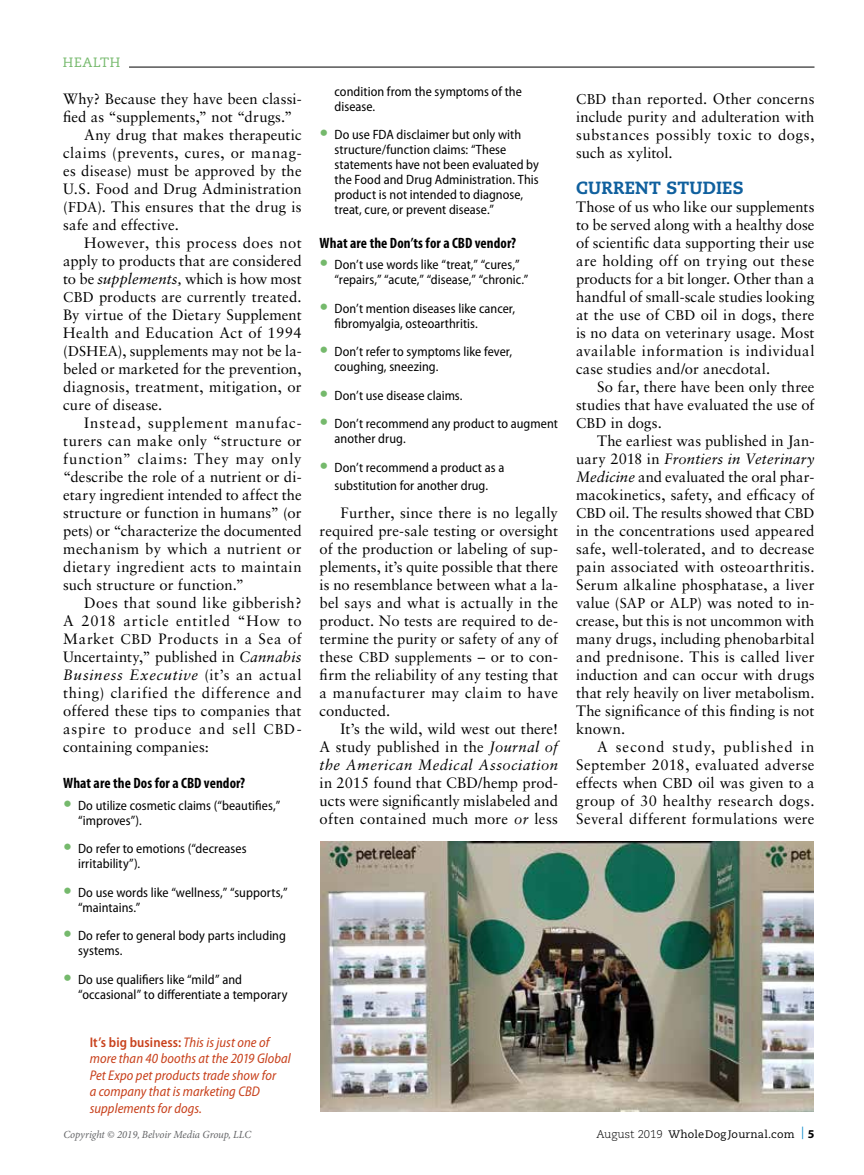
<style>
.page{position:relative;width:864px;height:1175px;background:#fff}
.page>*{position:absolute;margin:0;border:0;box-sizing:border-box;transform-origin:0 0}
.t1{font:800 17.7px "Caecilia LT Std";letter-spacing:.015em;color:#10609e}
.t2{font:15px/18px "Sabon LT Std";letter-spacing:.015em;color:#000;text-align:justify}
.t3{font:15px "Sabon LT Std";letter-spacing:.055em;color:#000}
.t4{font:15px "Sabon LT Std";letter-spacing:.035em;color:#000}
.t5{font:700 condensed 15px "Myriad Pro";letter-spacing:.005em;color:#000}
.t6{font:15px "Sabon LT Std";letter-spacing:.045em;color:#000}
.t7{font:15px "Sabon LT Std";letter-spacing:-.01em;color:#000}
.t8{font:15px "Sabon LT Std";letter-spacing:-.005em;color:#000}
.t9{font:italic 15px "Sabon LT Std";letter-spacing:.05em;color:#000}
.t10{font:italic semi-condensed 14.1px/16.5px "Myriad Pro";letter-spacing:.005em;color:#c8411c}
.t11{font:semi-condensed 13.5px/15px "Myriad Pro";letter-spacing:.005em;color:#000}
.t12{font:13.5px "Caecilia LT Std";letter-spacing:.05em;color:#75b96c}
.t13{font:italic 10.8px "Minion Pro";letter-spacing:-.01em;color:#636466}
.t14{font:10.8px "Caecilia LT Std";letter-spacing:.02em;color:#000}
.s1{font-size:14.25px}
.s2{font-style:italic}
.s3{font-style:normal}
.s4{font-family:"Sabon LT Std";font-stretch:normal;font-size:18px;color:#75b96c}
.s5{font-weight:600;font-style:normal}
.s6{font-weight:300;font-size:11.25px}
.s7{font-family:"Minion Pro";font-size:12.45px;color:#0085c8}
.s8{font-family:"Myriad Pro";font-weight:700;font-size:12px}
</style>
<div class="page">
<hr style="left:129px;top:67px;width:686px;height:1px;background:#000">
<img style="left:320px;top:841px;width:494px;height:270px">
<p class="t12" style="left:63px;top:55px;width:59px">health</p>
<p class="t2" style="left:63px;top:89px;width:240px">Why? Because they have been classi-</p>
<p class="t2" style="left:63px;top:107px;width:231px">fied as “supplements,” not “drugs.”</p>
<p class="t2" style="left:84px;top:125px;width:219px">Any drug that makes therapeutic</p>
<p class="t4" style="left:63px;top:143px;width:240px">claims (prevents, cures, or manag-</p>
<p class="t2" style="left:63px;top:161px;width:240px">es disease) must be approved by the</p>
<p class="t2" style="left:63px;top:179px;width:240px">U.S. Food and Drug Administration</p>
<p class="t2" style="left:63px;top:197px;width:240px">(<span class="s1">FDA</span>). This ensures that the drug is</p>
<p class="t2" style="left:63px;top:215px;width:117px">safe and effective.</p>
<p class="t4" style="left:84px;top:233px;width:219px">However, this process does not</p>
<p class="t2" style="left:63px;top:251px;width:240px">apply to products that are considered</p>
<p class="t7" style="left:63px;top:269px;width:240px">to be <span class="s2">supplements,</span> which is how most</p>
<p class="t2" style="left:63px;top:287px;width:240px"><span class="s1">CBD</span> products are currently treated.</p>
<p class="t2" style="left:63px;top:305px;width:240px">By virtue of the Dietary Supplement</p>
<p class="t2" style="left:63px;top:323px;width:240px">Health and Education Act of 1994</p>
<p class="t8" style="left:63px;top:341px;width:240px">(<span class="s1">DSHEA</span>), supplements may not be la-</p>
<p class="t2" style="left:63px;top:359px;width:240px">beled or marketed for the prevention,</p>
<p class="t2" style="left:63px;top:377px;width:240px">diagnosis, treatment, mitigation, or</p>
<p class="t2" style="left:63px;top:395px;width:101px">cure of disease.</p>
<p class="t3" style="left:84px;top:413px;width:219px">Instead, supplement manufac-</p>
<p class="t2" style="left:63px;top:431px;width:240px">turers can make only “structure or</p>
<p class="t3" style="left:63px;top:449px;width:240px">function” claims: They may only</p>
<p class="t2" style="left:63px;top:467px;width:240px">“describe the role of a nutrient or di-</p>
<p class="t2" style="left:63px;top:485px;width:240px">etary ingredient intended to affect the</p>
<p class="t2" style="left:63px;top:503px;width:240px">structure or function in humans” (or</p>
<p class="t2" style="left:63px;top:521px;width:240px">pets) or “characterize the documented</p>
<p class="t2" style="left:63px;top:539px;width:240px">mechanism by which a nutrient or</p>
<p class="t4" style="left:63px;top:557px;width:240px">dietary ingredient acts to maintain</p>
<p class="t2" style="left:63px;top:575px;width:183px">such structure or function.”</p>
<p class="t2" style="left:84px;top:593px;width:219px">Does that sound like gibberish?</p>
<p class="t3" style="left:63px;top:611px;width:240px">A 2018 article entitled “How to</p>
<p class="t6" style="left:63px;top:629px;width:240px">Market <span class="s1">CBD</span> Products in a Sea of</p>
<p class="t2" style="left:63px;top:647px;width:240px">Uncertainty,” published in <span class="s2">Cannabis</span></p>
<p class="t9" style="left:63px;top:666px;width:240px">Business Executive <span class="s3">(it’s an actual</span></p>
<p class="t6" style="left:63px;top:683px;width:240px">thing) clarified the difference and</p>
<p class="t2" style="left:63px;top:701px;width:240px">offered these tips to companies that</p>
<p class="t3" style="left:63px;top:719px;width:240px">aspire to produce and sell <span class="s1">CBD</span>-</p>
<p class="t2" style="left:63px;top:737px;width:147px">containing companies:</p>
<p class="t5" style="left:63px;top:774px;width:184px">What are the Dos for a CBD vendor?</p>
<p class="t11" style="left:78px;top:798px;width:204px;text-indent:-15px"><span class="s4">•</span> Do utilize cosmetic claims (“beautifies,” “improves”).</p>
<p class="t11" style="left:78px;top:841px;width:170px;text-indent:-15px"><span class="s4">•</span> Do refer to emotions (“decreases irritability”).</p>
<p class="t11" style="left:78px;top:885px;width:211px;text-indent:-15px"><span class="s4">•</span> Do use words like “wellness,” “supports,” “maintains.”</p>
<p class="t11" style="left:78px;top:928px;width:209px;text-indent:-15px"><span class="s4">•</span> Do refer to general body parts including systems.</p>
<p class="t11" style="left:78px;top:972px;width:211px;text-indent:-15px"><span class="s4">•</span> Do use qualifiers like “mild” and “occasional” to differentiate a temporary</p>
<p class="t10" style="left:90px;top:1034px;width:203px"><span class="s5">It’s big business:</span> This is just one of more than 40 booths at the 2019 Global<br>Pet Expo pet products trade show for<br>a company that is marketing CBD supplements for dogs.</p>
<p class="t11" style="left:335px;top:84px;width:189px">condition from the symptoms of the disease.</p>
<p class="t11" style="left:335px;top:127px;width:206px;text-indent:-15px"><span class="s4">•</span> Do use FDA disclaimer but only with structure/function claims: “These statements have not been evaluated by the Food and Drug Administration. This product is not intended to diagnose, treat, cure, or prevent disease.”</p>
<p class="t5" style="left:320px;top:234px;width:198px">What are the Don’ts for a CBD vendor?</p>
<p class="t11" style="left:335px;top:258px;width:195px;text-indent:-15px"><span class="s4">•</span> Don’t use words like “treat,” “cures,” “repairs,” “acute,” “disease,” “chronic.”</p>
<p class="t11" style="left:335px;top:301px;width:182px;text-indent:-15px"><span class="s4">•</span> Don’t mention diseases like cancer, fibromyalgia, osteoarthritis.</p>
<p class="t11" style="left:335px;top:345px;width:179px;text-indent:-15px"><span class="s4">•</span> Don’t refer to symptoms like fever, coughing, sneezing.</p>
<p class="t11" style="left:320px;top:388px;width:145px"><span class="s4">•</span> Don’t use disease claims.</p>
<p class="t11" style="left:335px;top:417px;width:225px;text-indent:-15px"><span class="s4">•</span> Don’t recommend any product to augment another drug.</p>
<p class="t11" style="left:320px;top:459px;width:186px;line-height:18px;text-align:center"><span class="s4">•</span> Don’t recommend a product as a substitution for another drug.</p>
<p class="t2" style="left:320px;top:503px;width:240px;text-indent:21px">Further, since there is no legally required pre-sale testing or oversight of the production or labeling of sup&shy;plements, it’s quite possible that there is no resemblance between what a la&shy;bel says and what is actually in the product. No tests are required to de&shy;termine the purity or safety of any of these <span class="s1">CBD supplements</span> – or to con&shy;firm the reliability of any testing that a manufacturer may claim to have conducted.</p>
<p class="t2" style="left:320px;top:719px;width:240px;text-indent:21px">It’s the wild, wild west out there!<br>A study published in the <span class="s2">Journal of the American Medical Association</span></p>
<p class="t2" style="left:320px;top:773px;width:240px">in 2015 found that CBD/hemp prod&shy;ucts were significantly mislabeled and often contained much more <span class="s2">or</span> less</p>
<p class="t2" style="left:576px;top:89px;width:240px"><span class="s1">CBD</span> than reported. Other concerns include purity and adulteration with substances possibly toxic to dogs, such as xylitol.</p>
<p class="t1" style="left:576px;top:176px;width:169px">CURRENT STUDIES</p>
<p class="t2" style="left:576px;top:197px;width:240px">Those of us who like our supplements to be served along with a healthy dose of scientific data supporting their use are holding off on trying out these products for a bit longer. Other than a handful of small-scale studies looking at the use of <span class="s1">CBD</span> oil in dogs, there is no data on veterinary usage. Most available information is individual case studies and/or anecdotal.</p>
<p class="t2" style="left:576px;top:377px;width:240px;text-indent:21px">So far, there have been only three studies that have evaluated the use of <span class="s1">CBD</span> in dogs.</p>
<p class="t2" style="left:576px;top:431px;width:240px;text-indent:21px">The earliest was published in Jan&shy;uary 2018 in <span class="s2">Frontiers in Veterinary Medicine</span> and evaluated the oral phar&shy;macokinetics, safety, and efficacy of <span class="s1">CBD</span> oil. The results showed that <span class="s1">CBD </span>in the concentrations used appeared safe, well-tolerated, and to decrease pain associated with osteoarthritis.<br>Serum alkaline phosphatase, a liver value (<span class="s1">SAP</span> or <span class="s1">ALP</span>) was noted to in&shy;crease, but this is not uncommon with many drugs, including phenobarbital and prednisone. This is called liver induction and can occur with drugs that rely heavily on liver metabolism.<br>The significance of this finding is not known.</p>
<p class="t2" style="left:576px;top:737px;width:240px;text-indent:21px">A second study, published in September 2018, evaluated adverse effects when <span class="s1">CBD</span> oil was given to a group of 30 healthy research dogs.<br>Several different formulations were</p>
<p class="t13" style="left:63px;top:1127px;width:189px">Copyright © 2019, Belvoir Media Group, LLC</p>
<p class="t14" style="left:596px;top:1127px;width:220px"><span class="s6">August 2019</span> WholeDog Journal.com <span class="s7">|</span> <span class="s8">5</span></p>
</div>
